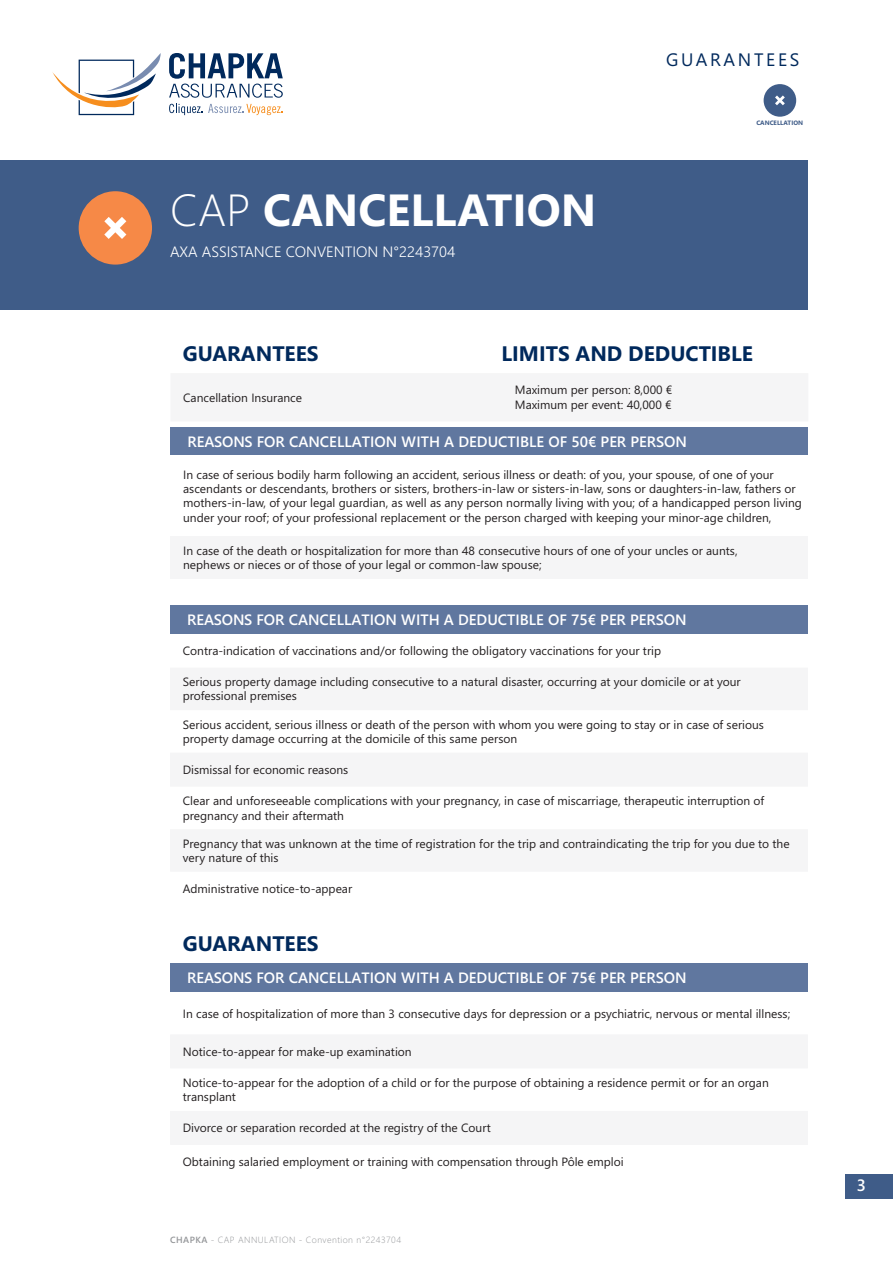
<style>
.page{position:relative;width:893px;height:1263px;background:#fff}
.page>*{position:absolute;margin:0;border:0;box-sizing:border-box;transform-origin:0 0}
.t1{font:700 45px "Segoe WP";color:#fff}
.t2{font:700 21px "Segoe WP";color:#00295c}
.t3{font:18px "Segoe WP";letter-spacing:.15em;color:#00295c}
.t4{font:600 16.5px "Segoe WP";color:#fff}
.t5{font:600 15px "Segoe WP";color:#fff}
.t6{font:300 15px "Segoe WP";color:#fff}
.t7{font:12px/14.4px "Segoe WP";color:#231f20}
.t8{font:300 9px "Segoe WP";letter-spacing:.05em;color:#939598}
.t9{font:700 6.3px "Segoe WP";color:#3f5c88}
.s1{font-weight:300}
.s2{font-weight:600}
</style>
<div class="page">
<div style="left:845px;top:1174px;width:48px;height:24px;background:#3f5c88"></div>
<div style="left:170px;top:605px;width:638px;height:29px;background:#60779f"></div>
<div style="left:170px;top:963px;width:638px;height:29px;background:#60779f"></div>
<div style="left:170px;top:427px;width:638px;height:28px;background:#60779f"></div>
<div style="left:170px;top:536px;width:638px;height:43px;background:#f5f5f6"></div>
<div style="left:0;top:160px;width:808px;height:149px;background:#3f5c88"></div>
<svg style="left:52px;top:53px;width:109px;height:63px"></svg>
<svg style="left:169px;top:104px;width:114px;height:11px"></svg>
<svg style="left:169px;top:53px;width:114px;height:45px"></svg>
<div style="left:79px;top:191px;width:73px;height:74px;background:#f68947;border-radius:50%"></div>
<svg style="left:104px;top:217px;width:22px;height:22px"></svg>
<div style="left:764px;top:84px;width:32px;height:33px;background:#3f5c88;border-radius:50%"></div>
<svg style="left:775px;top:95px;width:10px;height:10px"></svg>
<h3 class="t3" style="left:666px;top:48px;width:135px">GUARANTEES</h3>
<h1 class="t1" style="left:170px;top:178px;width:428px"><span class="s1">CAP</span> CANCELLATION</h1>
<p class="t6" style="left:170px;top:241px;width:287px">AXA ASSISTANCE CONVENTION N°2243704</p>
<p class="t9" style="left:756px;top:118px;width:48px">CANCELLATION</p>
<h2 class="t2" style="left:183px;top:339px;width:137px">GUARANTEES</h2>
<h2 class="t2" style="left:502px;top:339px;width:253px">LIMITS AND DEDUCTIBLE</h2>
<p class="t7" style="left:183px;top:390px;width:120px">Cancellation Insurance</p>
<p class="t7" style="left:515px;top:382px;width:159px;line-height:15px">Maximum per person: 8,000 €<br>Maximum per event: 40,000 €</p>
<p class="t5" style="left:187px;top:431px;width:501px">REASONS FOR CANCELLATION WITH A DEDUCTIBLE OF 50€ PER PERSON</p>
<p class="t7" style="left:183px;top:466px;width:620px">In case of serious bodily harm following an accident, serious illness or death: of you, your spouse, of one of your ascendants or descendants, brothers or sisters, brothers-in-law or sisters-in-law, sons or daughters-in-law, fathers or mothers-in-law, of your legal guardian, as well as any person normally living with you; of a handicapped person living under your roof; of your professional replacement or the person charged with keeping your minor-age children,</p>
<p class="t7" style="left:183px;top:543px;width:556px">In case of the death or hospitalization for more than 48 consecutive hours of one of your uncles or aunts, nephews or nieces or of those of your legal or common-law spouse;</p>
<p class="t5" style="left:187px;top:609px;width:501px">REASONS FOR CANCELLATION WITH A DEDUCTIBLE OF 75€ PER PERSON</p>
<p class="t7" style="left:183px;top:643px;width:480px">Contra-indication of vaccinations and/or following the obligatory vaccinations for your trip</p>
<p class="t7" style="left:183px;top:674px;width:559px">Serious property damage including consecutive to a natural disaster, occurring at your domicile or at your professional premises</p>
<p class="t7" style="left:183px;top:716px;width:583px">Serious accident, serious illness or death of the person with whom you were going to stay or in case of serious property damage occurring at the domicile of this same person</p>
<p class="t7" style="left:183px;top:762px;width:167px">Dismissal for economic reasons</p>
<p class="t7" style="left:183px;top:793px;width:583px">Clear and unforeseeable complications with your pregnancy, in case of miscarriage, therapeutic interruption of pregnancy and their aftermath</p>
<p class="t7" style="left:183px;top:836px;width:608px">Pregnancy that was unknown at the time of registration for the trip and contraindicating the trip for you due to the very nature of this</p>
<p class="t7" style="left:183px;top:881px;width:171px">Administrative notice-to-appear</p>
<h2 class="t2" style="left:183px;top:928px;width:137px">GUARANTEES</h2>
<p class="t5" style="left:187px;top:967px;width:501px">REASONS FOR CANCELLATION WITH A DEDUCTIBLE OF 75€ PER PERSON</p>
<p class="t7" style="left:183px;top:1005px;width:609px">In case of hospitalization of more than 3 consecutive days for depression or a psychiatric, nervous or mental illness;</p>
<p class="t7" style="left:183px;top:1044px;width:230px">Notice-to-appear for make-up examination</p>
<p class="t7" style="left:183px;top:1075px;width:587px">Notice-to-appear for the adoption of a child or for the purpose of obtaining a residence permit or for an organ transplant</p>
<p class="t7" style="left:183px;top:1120px;width:310px">Divorce or separation recorded at the registry of the Court</p>
<p class="t7" style="left:183px;top:1154px;width:442px">Obtaining salaried employment or training with compensation through Pôle emploi</p>
<p class="t8" style="left:170px;top:1233px;width:233px"><span class="s2">CHAPKA</span> - CAP ANNULATION - Convention n°2243704</p>
<h3 class="t4" style="left:857px;top:1174px;width:11px">3</h3>
</div>
